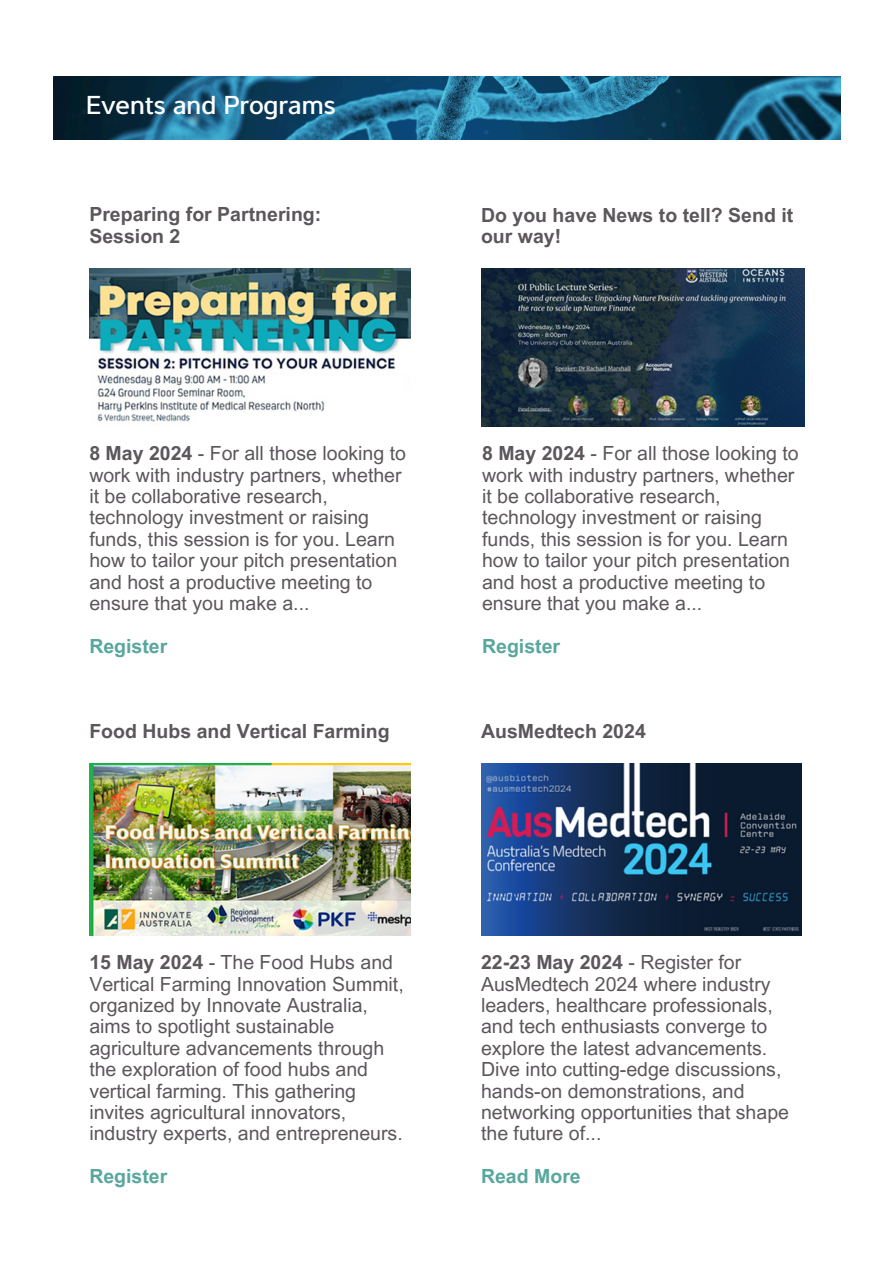
<style>
.page{position:relative;width:894px;height:1264px;background:#fff}
.page>*{position:absolute;margin:0;border:0;box-sizing:border-box;transform-origin:0 0}
.t1{font:500 26.85px "Interval";color:#fff}
.t2{font:19.5px/21.3px "Arial MT Pro";color:#5b575b}
.t3{font:700 19.5px/21.3px "Arial MT Pro";color:#5b575b}
.t4{font:700 19.5px "Arial MT Pro";color:#58a79e}
.s1{font-weight:700}
</style>
<div class="page">
<img style="left:89px;top:763px;width:321px;height:172px">
<img style="left:53px;top:77px;width:787px;height:63px">
<img style="left:89px;top:268px;width:321px;height:154px">
<img style="left:481px;top:268px;width:323px;height:159px">
<img style="left:481px;top:763px;width:320px;height:172px">
<h2 class="t1" style="left:86px;top:94px;width:251px">Events and Programs</h2>
<p class="t3" style="left:89px;top:206px;width:233px">Preparing for Partnering:<br>Session 2</p>
<p class="t3" style="left:481px;top:207px;width:313px">Do you have News to tell? Send it our way!</p>
<h2 class="t2" style="left:89px;top:445px;width:318px"><span class="s1">8 May 2024</span> - For all those looking to work with industry partners, whether it be collaborative research, technology investment or raising funds, this session is for you. Learn how to tailor your pitch presentation and host a productive meeting to ensure that you make a...</h2>
<h2 class="t4" style="left:89px;top:638px;width:79px">Register</h2>
<h2 class="t3" style="left:89px;top:723px;width:302px">Food Hubs and Vertical Farming</h2>
<p class="t2" style="left:482px;top:445px;width:318px"><span class="s1">8 May 2024</span> - For all those looking to work with industry partners, whether it be collaborative research, technology investment or raising funds, this session is for you. Learn how to tailor your pitch presentation and host a productive meeting to ensure that you make a...</p>
<h2 class="t4" style="left:482px;top:638px;width:79px">Register</h2>
<h2 class="t3" style="left:481px;top:723px;width:166px">AusMedtech 2024</h2>
<p class="t2" style="left:89px;top:954px;width:316px"><span class="s1">15 May 2024</span> - The Food Hubs and Vertical Farming Innovation Summit, organized by Innovate Australia, aims to spotlight sustainable agriculture advancements through the exploration of food hubs and vertical farming. This gathering invites agricultural innovators, industry experts, and entrepreneurs.</p>
<p class="t4" style="left:89px;top:1168px;width:79px">Register</p>
<h2 class="t2" style="left:481px;top:954px;width:309px"><span class="s1">22-23 May 2024</span> - Register for<br>AusMedtech 2024 where industry leaders, healthcare professionals, and tech enthusiasts converge to explore the latest advancements.<br>Dive into cutting-edge discussions, hands-on demonstrations, and networking opportunities that shape the future of...</h2>
<p class="t4" style="left:481px;top:1168px;width:101px">Read More</p>
</div>
